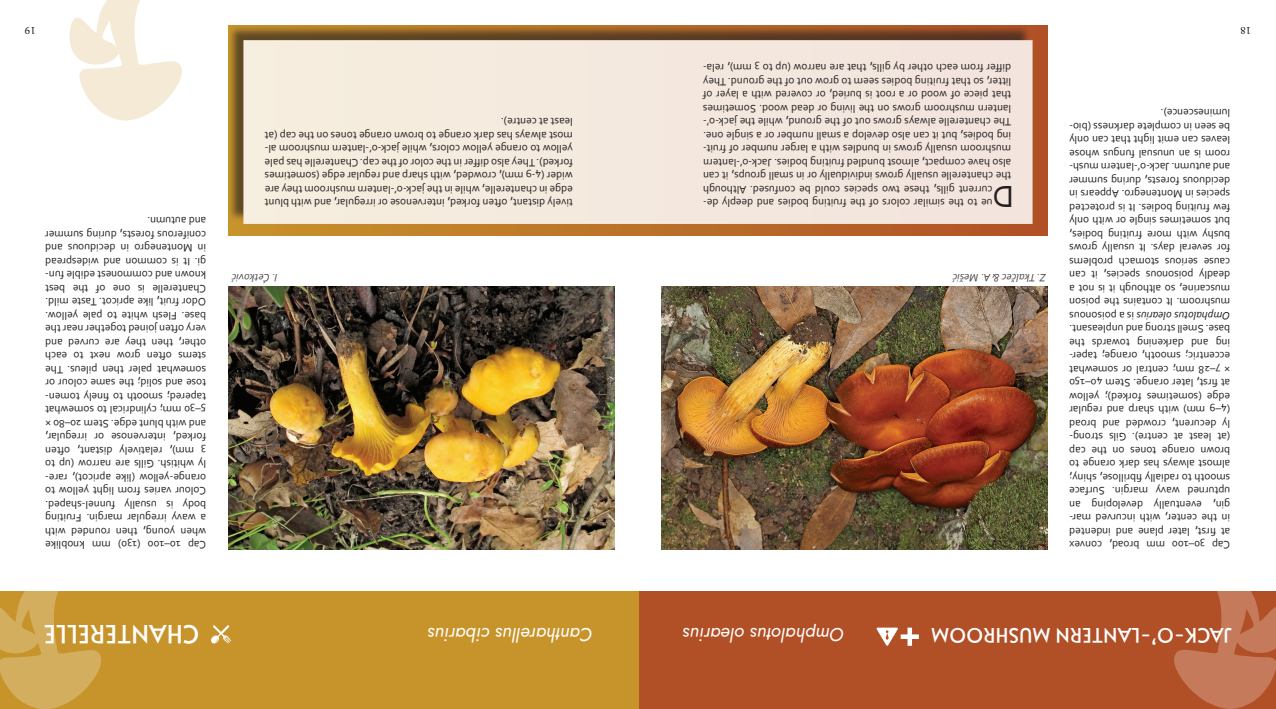
<style>
.page{position:relative;width:1276px;height:709px;background:#fff}
.page>*{position:absolute;margin:0;border:0;box-sizing:border-box;transform-origin:0 0}
.t1{font:31.88px "Corbel";color:#231f20}
.t2{font:25px "Alata";letter-spacing:.01em;color:#fff}
.t3{font:20px "Alata";letter-spacing:.01em;color:#fff}
.t4{font:italic 18.75px "Jost";color:#fff}
.t5{font:11.25px/13.5px "Corbel";color:#231f20;text-align:justify}
.t6{font:italic 11.25px "Corbel";color:#231f20}
.t7{font:11.25px "Minion Pro";color:#231f20}
.s1{font-style:italic}
</style>
<div class="page">
<div style="left:229px;top:25px;width:818px;height:210px;background:linear-gradient(to right,#c7932b,#b05026)"></div>
<div style="left:638px;top:591px;width:638px;height:118px;background:#b14f26"></div>
<img style="left:662px;top:287px;width:385px;height:263px">
<div style="left:0;top:591px;width:638px;height:118px;background:#c7942b"></div>
<img style="left:229px;top:287px;width:385px;height:263px">
<svg style="left:1174px;top:591px;width:102px;height:118px"></svg>
<svg style="left:0;top:591px;width:101px;height:118px"></svg>
<div style="left:228px;top:24px;width:803px;height:198px;background:#231f20;opacity:.75"></div>
<div style="left:243px;top:40px;width:789px;height:184px;background:#f4e9de;border:2px solid #fff"></div>
<svg style="left:69px;top:0;width:113px;height:121px"></svg>
<svg style="left:211px;top:625px;width:20px;height:19px"></svg>
<svg style="left:876px;top:627px;width:43px;height:19px"></svg>
<p class="t7" style="left:36px;top:38px;width:12px;rotate:-180deg">19</p>
<p class="t7" style="left:1251px;top:38px;width:12px;rotate:-180deg">18</p>
<p class="t5" style="left:206px;top:552px;width:162px;rotate:-180deg">Cap 10–100 (130) mm knoblike when young, then rounded with a wavy irregular margin. Fruiting body is usually funnel-shaped.<br>Colour varies from light yellow to orange-yellow (like apricot), rare&shy;ly whitish. Gills are narrow (up to 3 mm), relatively distant, often forked, intervenose or irregular, and with blunt edge. Stem 20–80 × 5–30 mm; cylindrical to somewhat tapered; smooth to finely tomen&shy;tose and solid; the same colour or somewhat paler then pileus. The stems often grow next to each other, then they are curved and very often joined together near the base. Flesh white to pale yellow.<br>Odor fruit, like apricot. Taste mild.<br>Chanterelle is one of the best known and commonest edible fun&shy;gi. It is common and widespread in Montenegro in deciduous and coniferous forests, during summer and autumn.</p>
<p class="t5" style="left:573px;top:210px;width:310px;rotate:-180deg">tively distant, often forked, intervenose or irregular, and with blunt edge in chanterelle, while in the jack-o’-lantern mushroom they are wider (4-9 mm), crowded, with sharp and regular edge (sometimes forked). They also differ in the color of the cap. Chanterelle has pale yellow to orange yellow colors, while jack-o’-lantern mushroom al&shy;most always has dark orange to brown orange tones on the cap (at least at centre).</p>
<p class="t6" style="left:277px;top:285px;width:47px;rotate:-180deg">I. Ćetković</p>
<p class="t2" style="left:199px;top:656px;width:157px;rotate:-180deg">CHANTERELLE</p>
<p class="t4" style="left:593px;top:647px;width:166px;rotate:-180deg">Cantharellus cibarius</p>
<p class="t5" style="left:1011px;top:210px;width:310px;text-align:right;rotate:-180deg">ue to the similar colors of the fruiting bodies and deeply de&shy;current gills, these two species could be confused. Although<br>the chanterelle usually grows individually or in small groups, it can also have compact, almost bundled fruiting bodies. Jack-o’-lantern mushroom usually grows in bundles with a larger number of fruit&shy;ing bodies, but it can also develop a small number or a single one.<br>The chanterelle always grows out of the ground, while the jack-o’- lantern mushroom grows on the living or dead wood. Sometimes that piece of wood or a root is buried, or covered with a layer of litter, so that fruiting bodies seem to grow out of the ground. They differ from each other by gills, that are narrow (up to 3 mm), rela-</p>
<p class="t1" style="left:1014px;top:216px;width:23px;rotate:-180deg">D</p>
<p class="t6" style="left:1046px;top:285px;width:95px;rotate:-180deg">Z. Tkalčec &amp; A. Mešić</p>
<p class="t5" style="left:1230px;top:552px;width:162px;rotate:-180deg">Cap 30–100 mm broad, convex at first, later plane and indented in the center, with incurved mar&shy;gin, eventually developing an upturned wavy margin. Surface smooth to radially fibrillose, shiny; almost always has dark orange to brown orange tones on the cap (at least at centre). Gils strong&shy;ly decurent, crowded and broad (4–9 mm) with sharp and regular edge (sometimes forked); yellow at first, later orange. Stem 40–150 × 7–28 mm; central or somewhat eccentric; smooth, orange; taper&shy;ing and darkening towards the base. Smell strong and unpleasant.<br><span class="s1">Omphalotus olearius</span> is a poisonous mushroom. It contains the poison muscarine, so although it is not a deadly poisonous species, it can cause serious stomach problems for several days. It usually grows bushy with more fruiting bodies, but sometimes single or with only few fruiting bodies. It is protected species in Montenegro. Appears in deciduous forests, during summer and autumn. Jack-o’-lantern mush&shy;room is an unusual fungus whose leaves can emit light that can only be seen in complete darkness (bio&shy;luminescence).</p>
<p class="t4" style="left:844px;top:647px;width:163px;rotate:-180deg">Omphalotus olearius</p>
<p class="t3" style="left:1232px;top:652px;width:303px;rotate:-180deg">JACK-O’-LANTERN MUSHROOM</p>
</div>
